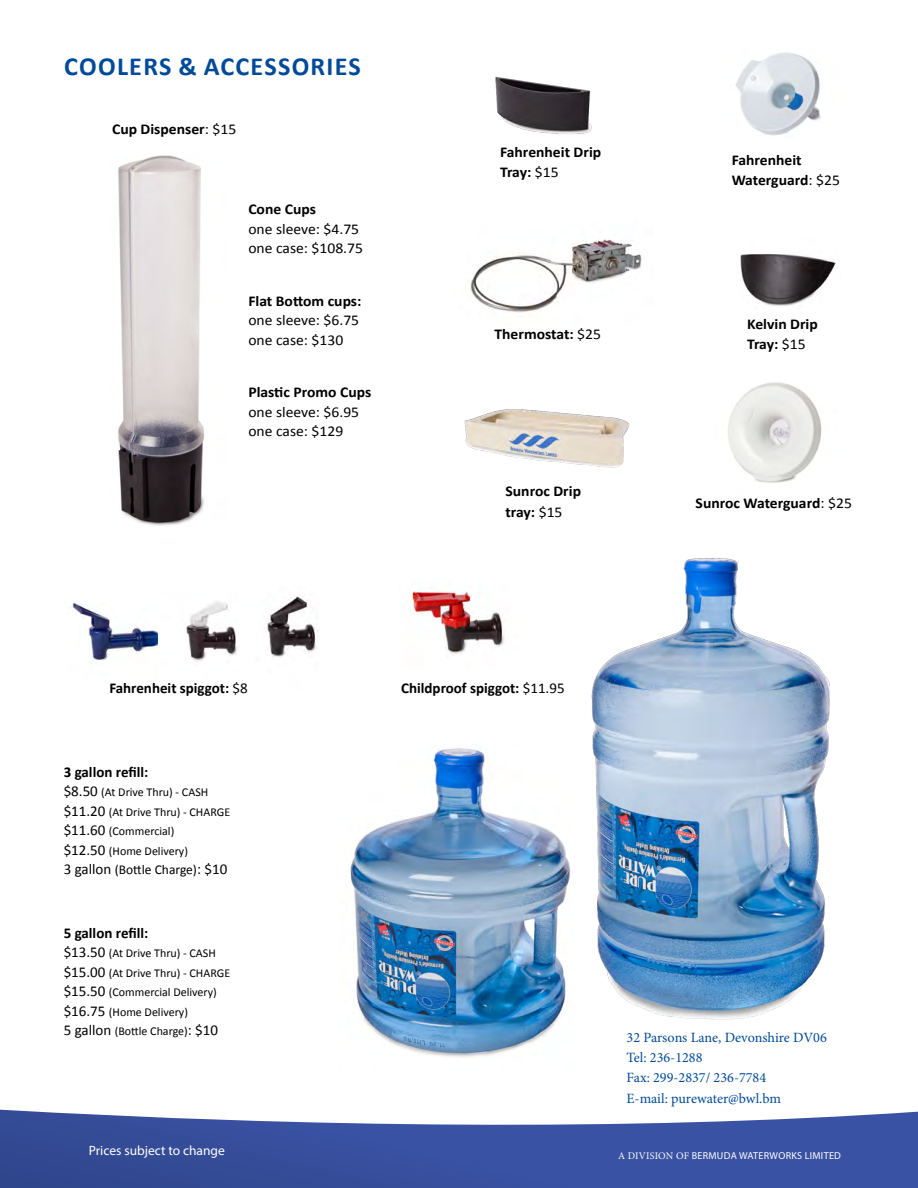
<style>
.page{position:relative;width:918px;height:1188px;background:#fff}
.page>*{position:absolute;margin:0;border:0;box-sizing:border-box;transform-origin:0 0}
.t1{font:700 26.1px "Calibri";letter-spacing:.05em;color:#004a99}
.t2{font:700 15px/19.5px "Calibri";color:#000;scale:1.04 1}
.t3{font:15px/19.5px "Calibri";color:#000;scale:1.04 1}
.t4{font:700 15px "Calibri";color:#000}
.t5{font:14.1px/20.2px "Minion Pro";color:#004a99}
.t6{font:13.5px "Calibri";color:#000}
.t7{font:13.5px "Myriad Pro";color:#fff}
.t8{font:12px/19.5px "Calibri";color:#000}
.t9{font:10.05px "Myriad Pro";letter-spacing:.03em;color:#fff}
.s1{font-weight:400}
.s2{font-size:15px}
.s3{font-family:"Minion Pro"}
</style>
<div class="page">
<img style="left:591px;top:558px;width:239px;height:462px">
<img style="left:350px;top:748px;width:221px;height:310px">
<svg style="left:0;top:1110px;width:918px;height:78px;background:#5065aa"></svg>
<img style="left:470px;top:239px;width:172px;height:74px">
<img style="left:740px;top:254px;width:96px;height:52px">
<img style="left:464px;top:409px;width:166px;height:59px">
<img style="left:495px;top:76px;width:97px;height:58px">
<img style="left:736px;top:52px;width:85px;height:84px">
<img style="left:728px;top:382px;width:94px;height:101px">
<img style="left:412px;top:588px;width:93px;height:67px">
<img style="left:118px;top:155px;width:86px;height:371px">
<img style="left:186px;top:601px;width:52px;height:60px">
<img style="left:267px;top:596px;width:51px;height:61px">
<img style="left:70px;top:603px;width:88px;height:61px">
<h1 class="t1" style="left:64px;top:50px;width:298px">COOLERS &amp; ACCESSORIES</h1>
<p class="t2" style="left:112px;top:120px;width:121px">Cup Dispenser<span class="s1">: $15</span></p>
<p class="t2" style="left:248px;top:200px;width:67px">Cone Cups</p>
<p class="t3" style="left:248px;top:219px;width:112px">one sleeve: $4.75 one case: $108.75</p>
<p class="t2" style="left:248px;top:291px;width:110px">Flat Bottom cups:</p>
<p class="t3" style="left:248px;top:311px;width:108px">one sleeve: $6.75 one case: $130</p>
<p class="t2" style="left:248px;top:383px;width:120px">Plastic Promo Cups</p>
<p class="t3" style="left:248px;top:402px;width:108px">one sleeve: $6.95 one case: $129</p>
<p class="t2" style="left:500px;top:143px;width:99px">Fahrenheit Drip<br>Tray: <span class="s1">$15</span></p>
<p class="t2" style="left:732px;top:150px;width:106px">Fahrenheit<br>Waterguard<span class="s1">: $25</span></p>
<p class="t2" style="left:495px;top:324px;width:104px">Thermostat: <span class="s1">$25</span></p>
<p class="t2" style="left:747px;top:315px;width:69px">Kelvin Drip<br>Tray: <span class="s1">$15</span></p>
<p class="t2" style="left:506px;top:481px;width:74px;line-height:20.7px">Sunroc Drip tray: <span class="s1">$15</span></p>
<p class="t2" style="left:696px;top:493px;width:152px">Sunroc Waterguard<span class="s1">: $25</span></p>
<p class="t4" style="left:109px;top:679px;width:140px">Fahrenheit spiggot: <span class="s1">$8</span></p>
<p class="t4" style="left:64px;top:762px;width:86px">3 gallon refill:</p>
<p class="t8" style="left:64px;top:783px;width:168px"><span class="s2">$8.50</span> (At Drive Thru) - CASH <span class="s2">$11.20</span> (At Drive Thru) - CHARGE <span class="s2">$11.60</span> (Commercial)<br><span class="s2">$12.50</span> (Home Delivery)</p>
<p class="t6" style="left:64px;top:861px;width:165px"><span class="s2">3 gallon</span> (Bottle Charge)<span class="s2">: $10</span></p>
<p class="t4" style="left:64px;top:923px;width:86px">5 gallon refill:</p>
<p class="t8" style="left:64px;top:944px;width:168px"><span class="s2">$13.50</span> (At Drive Thru) - CASH <span class="s2">$15.00</span> (At Drive Thru) - CHARGE <span class="s2">$15.50</span> (Commercial Delivery) <span class="s2">$16.75</span> (Home Delivery)<br><span class="s2">5 gallon</span> (Bottle Charge)<span class="s2">: $10</span></p>
<p class="t4" style="left:401px;top:679px;width:165px">Childproof spiggot: <span class="s1">$11.95</span></p>
<p class="t5" style="left:627px;top:1027px;width:202px">32 Parsons Lane, Devonshire DV06<br>Tel: 236-1288<br>Fax: 299-2837/ 236-7784<br>E-mail: purewater@bwl.bm</p>
<p class="t7" style="left:89px;top:1143px;width:138px">Prices subject to change</p>
<p class="t9" style="left:618px;top:1149px;width:224px"><span class="s3">A DIVISION OF</span> BERMUDA WATERWORKS LIMITED</p>
</div>
